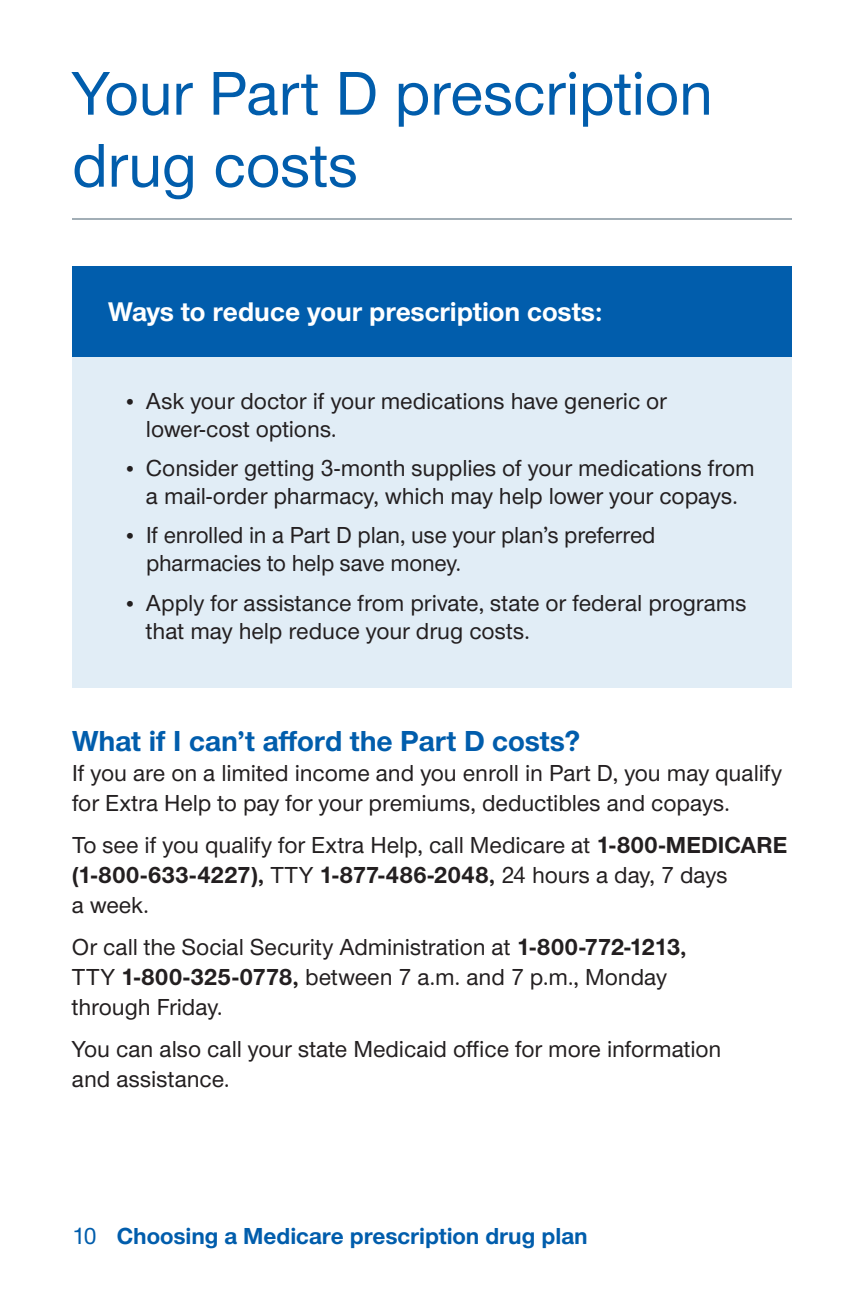
<style>
.page{position:relative;width:864px;height:1296px;background:#fff}
.page>*{position:absolute;margin:0;border:0;box-sizing:border-box;transform-origin:0 0}
.t1{font:500 64px/72px "UHC Sans";letter-spacing:-.01em;color:#015dac}
.t2{font:700 30px "UHC Sans";letter-spacing:.005em;color:#015dac}
.t3{font:700 28px "UHC Sans";color:#fff}
.t4{font:500 24px/30px "UHC Sans";letter-spacing:-.005em;color:#231f20}
.t5{font:700 24px "UHC Sans";color:#015dac}
.s1{font-family:"UHC Serif Text";font-weight:400}
.s2{font-weight:700}
.s3{font-weight:500}
</style>
<div class="page">
<div style="left:72px;top:357px;width:720px;height:330px;background:#e1edf6"></div>
<div style="left:72px;top:266px;width:720px;height:91px;background:#015dac"></div>
<hr style="left:72px;top:218px;width:720px;height:2px;background:#a2aeb6">
<h1 class="t1" style="left:72px;top:55px;width:643px">Your Part D prescription drug costs</h1>
<p class="t3" style="left:108px;top:293px;width:496px">Ways to reduce your prescription costs:</p>
<p class="t4" style="left:146px;top:386px;width:523px;line-height:28px;text-indent:-20px"><span class="s1">•</span> Ask your doctor if your medications have generic or lower‑cost options.</p>
<p class="t4" style="left:126px;top:453px;width:630px;line-height:28px;text-align:center"><span class="s1">•</span> Consider getting 3-month supplies of your medications from a mail‑order pharmacy, which may help lower your copays.</p>
<p class="t4" style="left:146px;top:520px;width:511px;line-height:28px;text-indent:-20px"><span class="s1">•</span> If enrolled in a Part D plan, use your plan’s preferred pharmacies to help save money.</p>
<p class="t4" style="left:146px;top:588px;width:602px;line-height:28px;text-indent:-20px"><span class="s1">•</span> Apply for assistance from private, state or federal programs that may help reduce your drug costs.</p>
<p class="t2" style="left:72px;top:721px;width:510px">What if I can’t afford the Part D costs?</p>
<p class="t4" style="left:72px;top:757px;width:712px">If you are on a limited income and you enroll in Part D, you may qualify for Extra Help to pay for your premiums, deductibles and copays.</p>
<p class="t4" style="left:72px;top:829px;width:717px">To see if you qualify for Extra Help, call Medicare at <span class="s2">1-800-MEDICARE (1-800-633-4227),</span> TTY <span class="s2">1-877-486-2048,</span> 24 hours a day, 7 days<br>a week.</p>
<p class="t4" style="left:72px;top:931px;width:617px">Or call the Social Security Administration at <span class="s2">1-800-772-1213,<br></span>TTY <span class="s2">1-800-325-0778,</span> between 7 a.m. and 7 p.m., Monday through Friday.</p>
<p class="t4" style="left:72px;top:1033px;width:651px">You can also call your state Medicaid office for more information and assistance.</p>
<p class="t5" style="left:72px;top:1220px;width:517px"><span class="s3">10</span> Choosing a Medicare prescription drug plan</p>
</div>
